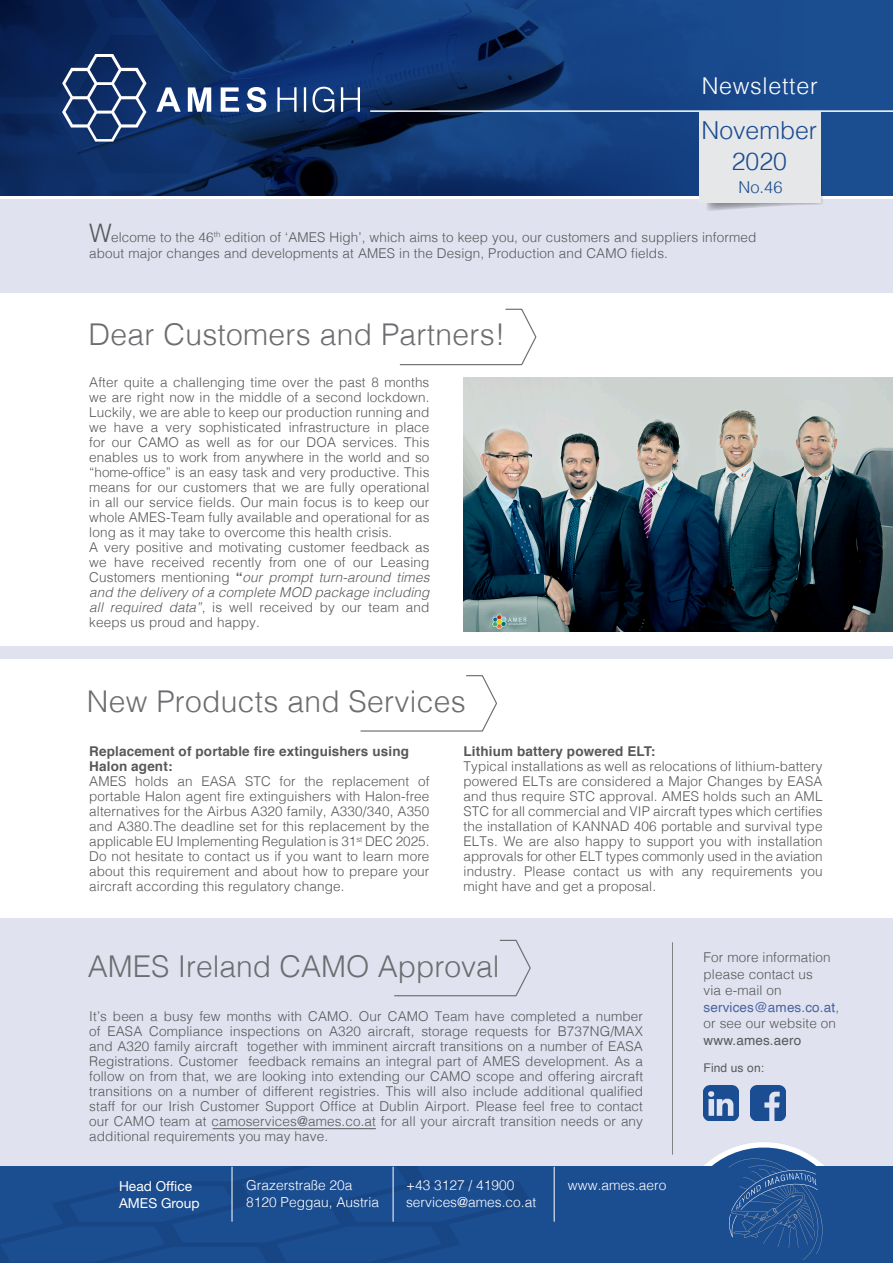
<style>
.page{position:relative;width:893px;height:1263px;background:#fff}
.page>*{position:absolute;margin:0;border:0;box-sizing:border-box;transform-origin:0 0}
.t1{font:300 30px "Helvetica";letter-spacing:.01em;color:#6c6d70}
.Produktheader{font:300 24.75px "Helvetica";color:#1b4d91}
.t2{font:300 23.25px "Helvetica";letter-spacing:.03em;color:#fff}
.Produktheader-2{font:300 16.5px "Helvetica";color:#1b4d91}
.t3{font:300 13.8px "Helvetica";color:#fff}
.t4{font:13.8px "Helvetica Neue";color:#fff}
.t5{font:300 13.5px/15px "Helvetica";letter-spacing:.01em;color:#57585a;text-align:justify}
.t6{font:700 13.5px/15px "Helvetica";letter-spacing:.01em;color:#57585a}
.t7{font:13.5px "Helvetica";letter-spacing:.01em;color:#4963a0}
.t8{font:12px "Helvetica";letter-spacing:.01em;color:#57585a}
.s1{font-size:25.5px}
.s2{font-weight:700}
.s3{font-style:italic}
.s4{font-weight:300;color:#57585a}
.s5{font-weight:400}
</style>
<div class="page">
<div style="left:0;top:918px;width:893px;height:252px;background:#e0e3ef"></div>
<div style="left:0;top:199px;width:893px;height:93px;background:#e0e3ef"></div>
<div style="left:0;top:0;width:893px;height:196px;background:#1b4d91"></div>
<img style="left:0;top:0;width:821px;height:196px">
<div style="left:0;top:1166px;width:893px;height:97px;background:#1b4d91"></div>
<svg style="left:0;top:1166px;width:555px;height:97px"></svg>
<hr style="left:371px;top:110px;width:522px;height:2px;background:#fff">
<svg style="left:706px;top:113px;width:117px;height:98px"></svg>
<div style="left:699px;top:111px;width:121px;height:92px;background:#e6e7e9"></div>
<svg style="left:277px;top:87px;width:83px;height:25px;background:#496693"></svg>
<svg style="left:62px;top:54px;width:85px;height:88px;background:#3a5381"></svg>
<svg style="left:156px;top:87px;width:110px;height:25px;background:#788db2"></svg>
<hr style="left:232px;top:1167px;width:1px;height:54px;background:#fff">
<hr style="left:393px;top:1167px;width:1px;height:54px;background:#fff">
<hr style="left:554px;top:1167px;width:1px;height:54px;background:#fff">
<hr style="left:672px;top:942px;width:1px;height:212px;background:#808285">
<svg style="left:672px;top:1142px;width:152px;height:118px"></svg>
<svg style="left:394px;top:939px;width:137px;height:58px"></svg>
<svg style="left:399px;top:308px;width:138px;height:58px"></svg>
<svg style="left:360px;top:675px;width:137px;height:57px"></svg>
<div style="left:0;top:646px;width:893px;height:13px;background:#e0e3ef"></div>
<img style="left:464px;top:378px;width:429px;height:253px">
<hr style="left:213px;top:1128px;width:163px;height:1px;background:#57585a">
<img style="left:750px;top:1085px;width:35px;height:35px">
<img style="left:704px;top:1085px;width:34px;height:35px">
<p class="t2" style="left:702px;top:66px;width:117px">Newsletter</p>
<p class="Produktheader" style="left:701px;top:109px;width:117px">November</p>
<p class="Produktheader" style="left:732px;top:140px;width:57px">2020</p>
<p class="Produktheader-2" style="left:738px;top:173px;width:45px">No.46</p>
<p class="t5" style="left:89px;top:228px;width:669px;line-height:16.5px"><span class="s1">W</span>elcome to the 46<sup>th</sup> edition of ‘AMES High’, which aims to keep you, our customers and suppliers informed about major changes and developments at AMES in the Design, Production and CAMO fields.</p>
<p class="t1" style="left:89px;top:309px;width:418px">Dear Customers and Partners!</p>
<p class="t5" style="left:89px;top:374px;width:342px">After quite a challenging time over the past 8 months we are right now in the middle of a second lockdown.<br>Luckily, we are able to keep our production running and we have a very sophisticated infrastructure in place for our CAMO as well as for our DOA services. This enables us to work from anywhere in the world and so “home-office” is an easy task and very productive. This means for our customers that we are fully operational in all our service fields. Our main focus is to keep our whole AMES-Team fully available and operational for as long as it may take to overcome this health crisis.</p>
<p class="t5" style="left:89px;top:539px;width:342px">A very positive and motivating customer feedback as we have received recently from one of our Leasing Customers mentioning <span class="s2">“</span><span class="s3">our prompt turn-around times and the delivery of a complete MOD package including all required data”</span>, is well received by our team and keeps us proud and happy.</p>
<p class="t1" style="left:87px;top:676px;width:380px">New Products and Services</p>
<p class="t6" style="left:89px;top:744px;width:321px">Replacement of portable fire extinguishers using<br>Halon agent:</p>
<p class="t5" style="left:89px;top:773px;width:342px">AMES holds an EASA STC for the replacement of portable Halon agent fire extinguishers with Halon-free alternatives for the Airbus A320 family, A330/340, A350 and A380.The deadline set for this replacement by the applicable EU Implementing Regulation is 31<sup>st</sup> DEC 2025.</p>
<p class="t5" style="left:89px;top:848px;width:342px">Do not hesitate to contact us if you want to learn more about this requirement and about how to prepare your aircraft according this regulatory change.</p>
<p class="t6" style="left:464px;top:744px;width:193px">Lithium battery powered ELT:</p>
<p class="t5" style="left:464px;top:758px;width:360px">Typical installations as well as relocations of lithium-battery powered ELTs are considered a Major Changes by EASA and thus require STC approval. AMES holds such an AML STC for all commercial and VIP aircraft types which certifies the installation of KANNAD 406 portable and survival type ELTs. We are also happy to support you with installation approvals for other ELT types commonly used in the aviation industry. Please contact us with any requirements you might have and get a proposal.</p>
<p class="t1" style="left:88px;top:940px;width:413px">AMES Ireland CAMO Approval</p>
<p class="t5" style="left:89px;top:1007px;width:555px">It’s been a busy few months with CAMO. Our CAMO Team have completed a number of EASA Compliance inspections on A320 aircraft, storage requests for B737NG/MAX and A320 family aircraft together with imminent aircraft transitions on a number of EASA Registrations. Customer feedback remains an integral part of AMES development. As a follow on from that, we are looking into extending our CAMO scope and offering aircraft transitions on a number of different registries. This will also include additional qualified staff for our Irish Customer Support Office at Dublin Airport. Please feel free to contact our CAMO team at camoservices@ames.co.at for all your aircraft transition needs or any additional requirements you may have.</p>
<p class="t4" style="left:119px;top:1178px;width:75px">Head Office</p>
<p class="t4" style="left:119px;top:1195px;width:82px">AMES Group</p>
<p class="t3" style="left:246px;top:1173px;width:108px">Grazerstraße 20a</p>
<p class="t3" style="left:246px;top:1190px;width:134px">8120 Peggau, Austria</p>
<p class="t3" style="left:406px;top:1173px;width:110px">+43 3127 / 41900</p>
<p class="t3" style="left:406px;top:1190px;width:132px">services@ames.co.at</p>
<p class="t3" style="left:568px;top:1173px;width:100px">www.ames.aero</p>
<p class="t5" style="left:704px;top:948px;width:129px;line-height:16.5px">For more information please contact us</p>
<p class="t5" style="left:704px;top:982px;width:80px">via e-mail on</p>
<p class="t7" style="left:704px;top:996px;width:137px">services@ames.co.at<span class="s4">,</span></p>
<p class="t5" style="left:704px;top:1014px;width:134px;line-height:16.5px">or see our website on <span class="s5">www.ames.aero</span></p>
<p class="t8" style="left:704px;top:1058px;width:62px">Find us on:</p>
</div>
